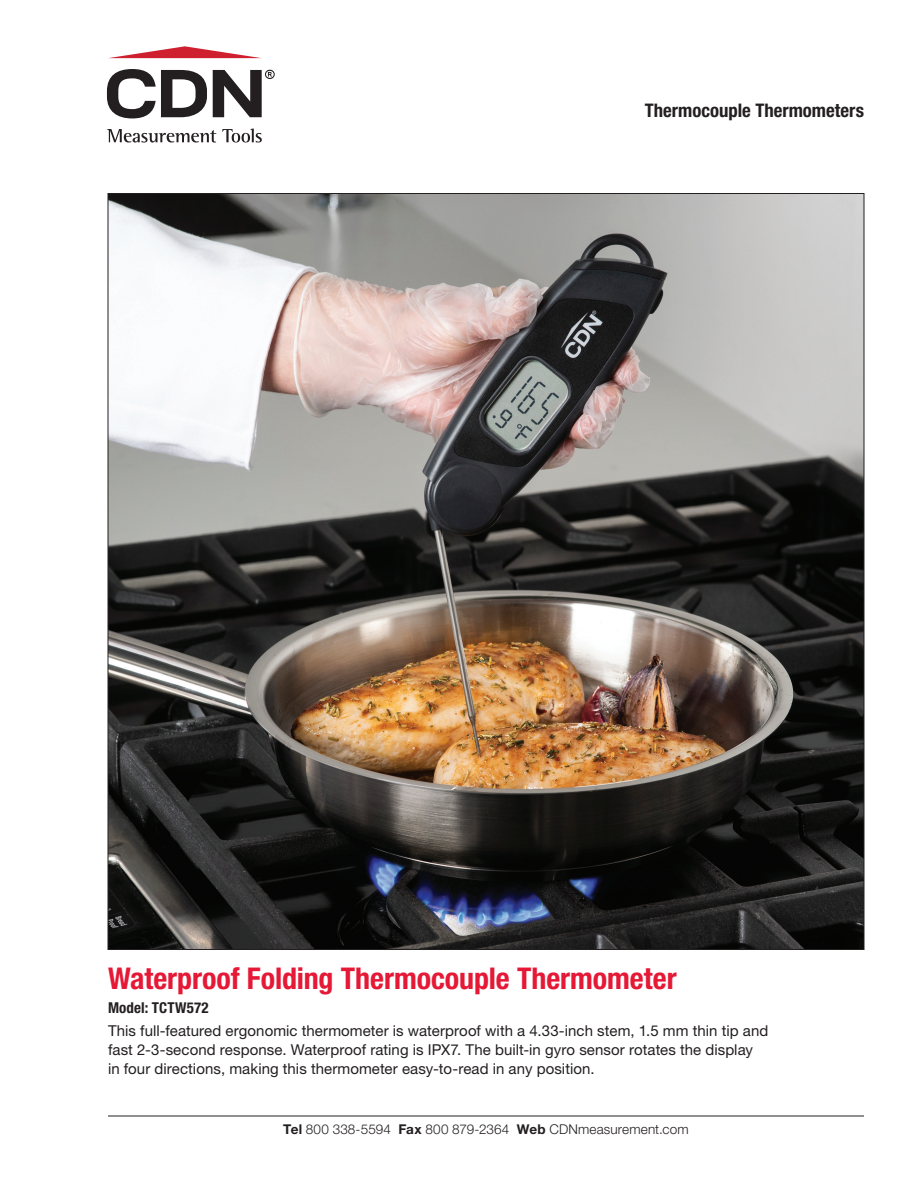
<style>
.page{position:relative;width:918px;height:1188px;background:#fff}
.page>*{position:absolute;margin:0;border:0;box-sizing:border-box;transform-origin:0 0}
.t1{font:700 condensed 30px "Helvetica Neue LT Std";color:#e51836}
.t2{font:700 condensed 18.75px "Helvetica Neue LT Std";color:#231f20}
.t3{font:15px/18.8px "Helvetica Neue LT Std";letter-spacing:.005em;color:#231f20}
.t4{font:700 condensed 15px "Helvetica Neue LT Std";letter-spacing:.01em;color:#231f20}
.t5{font:300 13.5px "Helvetica Neue LT Std";letter-spacing:.01em;color:#231f20}
.s1{font-weight:700}
</style>
<div class="page">
<hr style="left:108px;top:1116px;width:756px;height:1px;background:#231f20">
<svg style="left:107px;top:129px;width:109px;height:14px"></svg>
<svg style="left:222px;top:129px;width:40px;height:14px"></svg>
<svg style="left:107px;top:69px;width:100px;height:49px"></svg>
<svg style="left:109px;top:46px;width:151px;height:12px"></svg>
<svg style="left:213px;top:70px;width:62px;height:47px"></svg>
<img style="left:110px;top:195px;width:752px;height:753px">
<p class="t2" style="left:645px;top:99px;width:221px">Thermocouple Thermometers</p>
<h1 class="t1" style="left:108px;top:960px;width:570px">Waterproof Folding Thermocouple Thermometer</h1>
<p class="t4" style="left:108px;top:999px;width:102px">Model: TCTW572</p>
<p class="t3" style="left:108px;top:1021px;width:662px">This full-featured ergonomic thermometer is waterproof with a 4.33-inch stem, 1.5 mm thin tip and fast 2-3-second response. Waterproof rating is IPX7. The built-in gyro sensor rotates the display in four directions, making this thermometer easy-to-read in any position.</p>
<p class="t5" style="left:283px;top:1121px;width:407px"><span class="s1">Tel</span> 800 338-5594 <span class="s1">Fax</span> 800 879-2364 <span class="s1">Web</span> CDNmeasurement.com</p>
</div>
